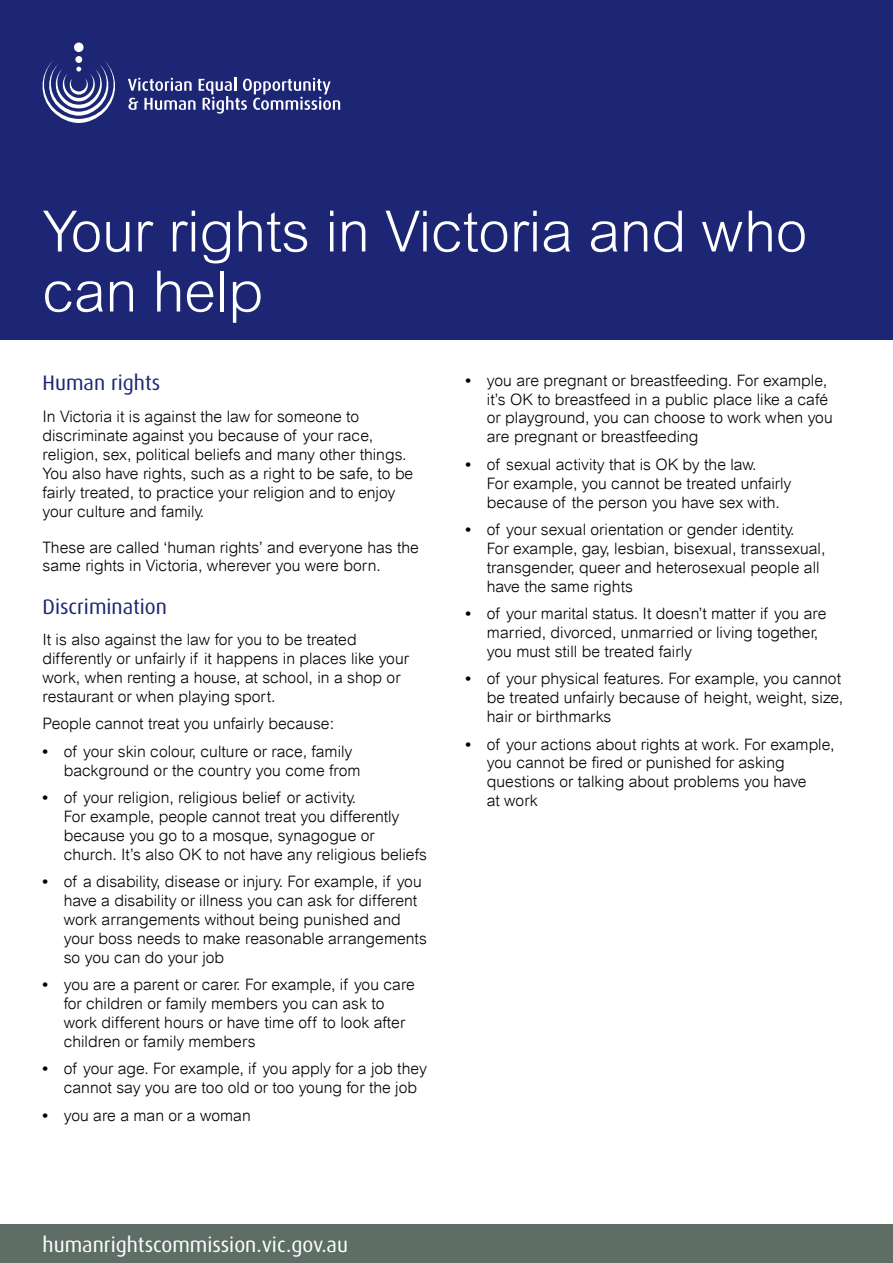
<style>
.page{position:relative;width:893px;height:1263px;background:#fff}
.page>*{position:absolute;margin:0;border:0;box-sizing:border-box;transform-origin:0 0}
.t1{font:300 57px/60px "Arial";letter-spacing:-.005em;color:#fff}
.t2{font:21px "Dax";color:#fff}
.t3{font:21px "Dax";color:#1c2674}
.t4{font:300 15.75px/18.9px "Arial";color:#000}
.s1{font-weight:700}
</style>
<div class="page">
<div style="left:0;top:0;width:893px;height:340px;background:#1c2674"></div>
<div style="left:0;top:1225px;width:893px;height:38px;background:#5e6e66"></div>
<svg style="left:128px;top:77px;width:212px;height:37px"></svg>
<div style="left:75px;top:56px;width:7px;height:7px;background:#fff;border-radius:50%"></div>
<div style="left:74px;top:43px;width:10px;height:9px;background:#fff;border-radius:50%"></div>
<svg style="left:42px;top:60px;width:73px;height:63px"></svg>
<h1 class="t1" style="left:43px;top:201px;width:766px">Your rights in Victoria and who can help</h1>
<h2 class="t3" style="left:43px;top:372px;width:119px">Human rights</h2>
<p class="t4" style="left:43px;top:407px;width:372px">In Victoria it is against the law for someone to discriminate against you because of your race, religion, sex, political beliefs and many other things.<br>You also have rights, such as a right to be safe, to be fairly treated, to practice your religion and to enjoy your culture and family.</p>
<p class="t4" style="left:43px;top:537px;width:378px">These are called ‘human rights’ and everyone has the same rights in Victoria, wherever you were born.</p>
<h2 class="t3" style="left:43px;top:595px;width:126px">Discrimination</h2>
<p class="t4" style="left:43px;top:630px;width:368px">It is also against the law for you to be treated differently or unfairly if it happens in places like your work, when renting a house, at school, in a shop or restaurant or when playing sport.</p>
<p class="t4" style="left:43px;top:714px;width:293px">People cannot treat you unfairly because:</p>
<p class="t4" style="left:64px;top:742px;width:298px;text-indent:-21px"><span class="s1">•</span> of your skin colour, culture or race, family background or the country you come from</p>
<p class="t4" style="left:64px;top:788px;width:365px;text-indent:-21px"><span class="s1">•</span> of your religion, religious belief or activity.<br>For example, people cannot treat you differently because you go to a mosque, synagogue or church. It’s also OK to not have any religious beliefs</p>
<p class="t4" style="left:64px;top:872px;width:365px;text-indent:-21px"><span class="s1">•</span> of a disability, disease or injury. For example, if you have a disability or illness you can ask for different work arrangements without being punished and your boss needs to make reasonable arrangements so you can do your job</p>
<p class="t4" style="left:64px;top:975px;width:353px;text-indent:-21px"><span class="s1">•</span> you are a parent or carer. For example, if you care for children or family members you can ask to work different hours or have time off to look after children or family members</p>
<p class="t4" style="left:64px;top:1059px;width:365px;text-indent:-21px"><span class="s1">•</span> of your age. For example, if you apply for a job they cannot say you are too old or too young for the job</p>
<p class="t4" style="left:43px;top:1106px;width:210px"><span class="s1">•</span> you are a man or a woman</p>
<p class="t4" style="left:487px;top:371px;width:347px;text-indent:-21px"><span class="s1">•</span> you are pregnant or breastfeeding. For example, it’s OK to breastfeed in a public place like a café or playground, you can choose to work when you are pregnant or breastfeeding</p>
<p class="t4" style="left:487px;top:455px;width:306px;text-indent:-21px"><span class="s1">•</span> of sexual activity that is OK by the law.<br>For example, you cannot be treated unfairly because of the person you have sex with.</p>
<p class="t4" style="left:487px;top:520px;width:340px;text-indent:-21px"><span class="s1">•</span> of your sexual orientation or gender identity.<br>For example, gay, lesbian, bisexual, transsexual, transgender, queer and heterosexual people all have the same rights</p>
<p class="t4" style="left:487px;top:604px;width:341px;text-indent:-21px"><span class="s1">•</span> of your marital status. It doesn’t matter if you are married, divorced, unmarried or living together, you must still be treated fairly</p>
<p class="t4" style="left:487px;top:669px;width:358px;text-indent:-21px"><span class="s1">•</span> of your physical features. For example, you cannot be treated unfairly because of height, weight, size, hair or birthmarks</p>
<p class="t4" style="left:487px;top:734px;width:349px;text-indent:-21px"><span class="s1">•</span> of your actions about rights at work. For example, you cannot be fired or punished for asking questions or talking about problems you have<br>at work</p>
<h2 class="t2" style="left:43px;top:1233px;width:307px">humanrightscommission.vic.gov.au</h2>
</div>
